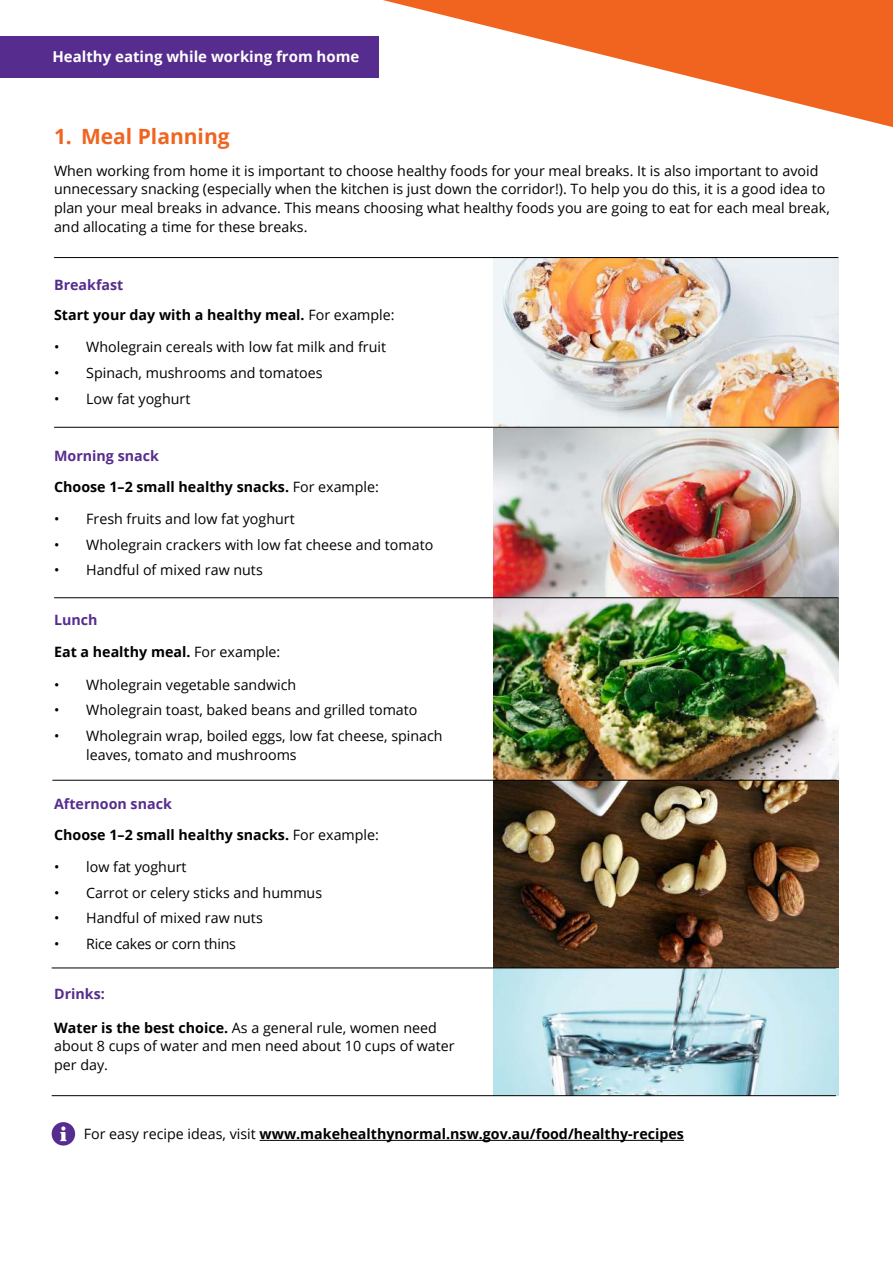
<style>
.page{position:relative;width:893px;height:1263px;background:#fff}
.page>*{position:absolute;margin:0;border:0;box-sizing:border-box;transform-origin:0 0}
.t1{font:700 21px "Open Sans";color:#f16420}
.t2{font:700 15px "Open Sans";color:#fff}
.t3{font:14.25px/18.8px "Open Sans";color:#000}
.t4{font:700 14.25px/30.3px "Open Sans";color:#000}
.t5{font:14.25px "Open Sans";letter-spacing:-.02em;color:#000}
.t6{font:700 14.25px "Open Sans";color:#562d8e}
.s1{color:#562d8e}
.s2{font-weight:400}
.s3{font-weight:700}
</style>
<div class="page">
<img style="left:493px;top:258px;width:345px;height:837px">
<svg style="left:383px;top:0;width:510px;height:127px"></svg>
<hr style="left:54px;top:597px;width:784px;height:1px;background:#000">
<hr style="left:54px;top:427px;width:784px;height:1px;background:#000">
<hr style="left:54px;top:257px;width:784px;height:1px;background:#000">
<hr style="left:52px;top:780px;width:785px;height:1px;background:#000">
<hr style="left:52px;top:968px;width:784px;height:1px;background:#000">
<hr style="left:52px;top:1095px;width:784px;height:1px;background:#000">
<hr style="left:260px;top:1140px;width:424px;height:1px;background:#000">
<div style="left:0;top:37px;width:379px;height:41px;background:#562d8e"></div>
<svg style="left:52px;top:1122px;width:23px;height:23px"></svg>
<p class="t2" style="left:52px;top:51px;width:308px">Healthy eating while working from home</p>
<h1 class="t1" style="left:54px;top:128px;width:177px">1. Meal Planning</h1>
<p class="t3" style="left:54px;top:162px;width:777px">When working from home it is important to choose healthy foods for your meal breaks. It is also important to avoid unnecessary snacking (especially when the kitchen is just down the corridor!). To help you do this, it is a good idea to plan your meal breaks in advance. This means choosing what healthy foods you are going to eat for each meal break, and allocating a time for these breaks.</p>
<p class="t4" style="left:54px;top:271px;width:342px"><span class="s1">Breakfast<br></span>Start your day with a healthy meal. <span class="s2">For example:</span></p>
<p class="t3" style="left:54px;top:339px;width:333px">• Wholegrain cereals with low fat milk and fruit</p>
<p class="t3" style="left:54px;top:365px;width:270px">• Spinach, mushrooms and tomatoes</p>
<p class="t3" style="left:54px;top:390px;width:138px">• Low fat yoghurt</p>
<p class="t4" style="left:54px;top:443px;width:326px"><span class="s1">Morning snack<br></span>Choose 1–2 small healthy snacks. <span class="s2">For example:</span></p>
<p class="t3" style="left:54px;top:511px;width:242px">• Fresh fruits and low fat yoghurt</p>
<p class="t3" style="left:54px;top:536px;width:381px">• Wholegrain crackers with low fat cheese and tomato</p>
<p class="t3" style="left:54px;top:562px;width:210px">• Handful of mixed raw nuts</p>
<p class="t6" style="left:54px;top:614px;width:45px">Lunch</p>
<p class="t4" style="left:54px;top:638px;width:228px">Eat a healthy meal. <span class="s2">For example:</span></p>
<p class="t3" style="left:54px;top:676px;width:244px">• Wholegrain vegetable sandwich</p>
<p class="t3" style="left:54px;top:702px;width:365px">• Wholegrain toast, baked beans and grilled tomato</p>
<p class="t3" style="left:86px;top:728px;width:358px;text-indent:-32px">• Wholegrain wrap, boiled eggs, low fat cheese, spinach leaves, tomato and mushrooms</p>
<p class="t4" style="left:54px;top:790px;width:326px"><span class="s1">Afternoon snack<br></span>Choose 1–2 small healthy snacks. <span class="s2">For example:</span></p>
<p class="t3" style="left:54px;top:859px;width:134px">• low fat yoghurt</p>
<p class="t3" style="left:54px;top:884px;width:270px">• Carrot or celery sticks and hummus</p>
<p class="t3" style="left:54px;top:910px;width:210px">• Handful of mixed raw nuts</p>
<p class="t5" style="left:54px;top:938px;width:183px">• Rice cakes or corn thins</p>
<p class="t6" style="left:54px;top:988px;width:52px">Drinks:</p>
<p class="t3" style="left:54px;top:1019px;width:402px"><span class="s3">Water is the best choice.</span> As a general rule, women need about 8 cups of water and men need about 10 cups of water per day.</p>
<p class="t4" style="left:84px;top:1120px;width:602px"><span class="s2">For easy recipe ideas, visit</span> www.makehealthynormal.nsw.gov.au/food/healthy-recipes</p>
</div>
